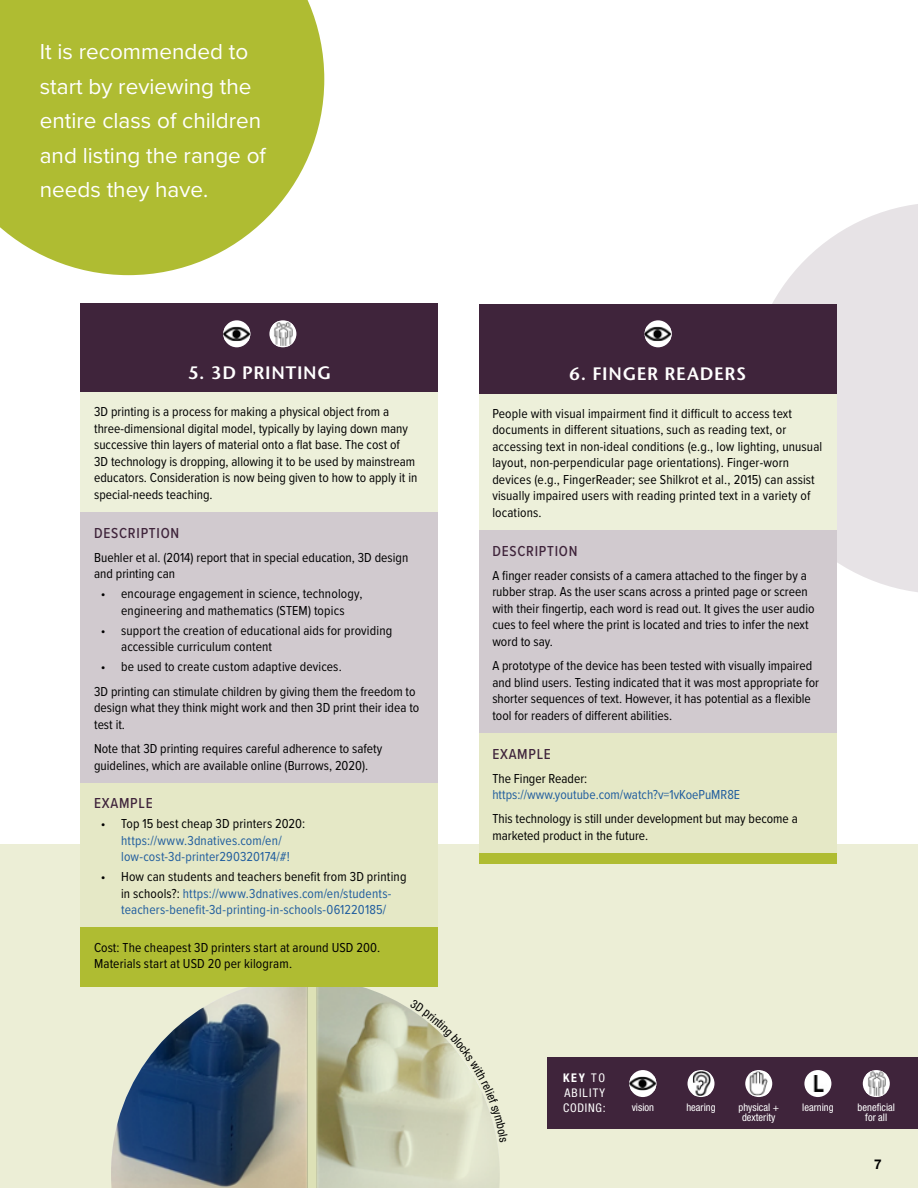
<style>
.page{position:relative;width:918px;height:1188px;background:#fff}
.page>*{position:absolute;margin:0;border:0;box-sizing:border-box;transform-origin:0 0}
.t1{font:22.5px/34.5px "Proxima Nova";color:#fff}
.t2{font:600 18px "Stone Sans ITC Std";letter-spacing:.04em;color:#fff}
.t3{font:500 15px "Proxima Nova Cond";letter-spacing:.05em;color:#3f243b}
.t4{font:13.5px/16.5px "Proxima Nova Cond";color:#000}
.t5{font:13.5px/16.5px "Proxima Nova Cond";letter-spacing:.01em;color:#215e9e}
.t6{font:700 13.5px "Helvetica Neue LT Std";color:#000}
.t7{font:condensed 12px/15px "Helvetica Neue LT Std";letter-spacing:.1em;color:#fff;text-align:justify}
.t8{font:condensed 10.5px/10.5px "Helvetica Neue LT Std";color:#fff;text-align:center}
.s1{color:#000}
.s2{font-weight:700}
</style>
<div class="page">
<div style="left:0;top:845px;width:918px;height:343px;background:#eceed6"></div>
<svg style="left:111px;top:987px;width:389px;height:201px"></svg>
<svg style="left:772px;top:204px;width:146px;height:388px;background:#eae7e9"></svg>
<svg style="left:0;top:0;width:324px;height:275px;background:#b8c349"></svg>
<div style="left:81px;top:303px;width:357px;height:89px;background:#3f243b"></div>
<div style="left:81px;top:392px;width:357px;height:120px;background:#edf0da"></div>
<div style="left:81px;top:512px;width:357px;height:271px;background:#d1cacf"></div>
<div style="left:81px;top:783px;width:357px;height:145px;background:#e5e8c6"></div>
<div style="left:81px;top:928px;width:357px;height:59px;background:#afbc32"></div>
<svg style="left:269px;top:320px;width:27px;height:27px"></svg>
<img style="left:273px;top:321px;width:20px;height:25px">
<div style="left:223px;top:320px;width:27px;height:27px;background:#fff;border-radius:50%"></div>
<img style="left:223px;top:327px;width:27px;height:14px">
<div style="left:548px;top:1057px;width:370px;height:72px;background:#3f243b"></div>
<svg style="left:688px;top:1070px;width:27px;height:27px"></svg>
<img style="left:693px;top:1071px;width:18px;height:25px">
<svg style="left:745px;top:1070px;width:27px;height:27px"></svg>
<img style="left:749px;top:1072px;width:20px;height:23px">
<div style="left:804px;top:1070px;width:27px;height:27px;background:#fff;border-radius:50%"></div>
<img style="left:813px;top:1075px;width:11px;height:17px">
<div style="left:863px;top:1070px;width:27px;height:27px;background:#fff;border-radius:50%"></div>
<img style="left:866px;top:1071px;width:21px;height:25px">
<div style="left:629px;top:1070px;width:27px;height:27px;background:#fff;border-radius:50%"></div>
<img style="left:629px;top:1076px;width:27px;height:15px">
<div style="left:479px;top:304px;width:358px;height:90px;background:#3f243b"></div>
<div style="left:479px;top:394px;width:358px;height:136px;background:#edf0da"></div>
<div style="left:479px;top:530px;width:358px;height:203px;background:#d1cacf"></div>
<div style="left:479px;top:733px;width:358px;height:120px;background:#e5e8c6"></div>
<div style="left:479px;top:853px;width:358px;height:11px;background:#afbc32"></div>
<div style="left:645px;top:320px;width:27px;height:27px;background:#fff;border-radius:50%"></div>
<img style="left:645px;top:327px;width:27px;height:14px">
<svg style="left:410px;top:999px;width:90px;height:143px"></svg>
<h1 class="t1" style="left:40px;top:34px;width:228px">It is recommended to start by reviewing the entire class of children and listing the range of needs they have.</h1>
<h2 class="t2" style="left:188px;top:361px;width:144px">5. 3D PRINTING</h2>
<p class="t4" style="left:94px;top:403px;width:325px">3D printing is a process for making a physical object from a three-dimensional digital model, typically by laying down many successive thin layers of material onto a flat base. The cost of 3D technology is dropping, allowing it to be used by mainstream educators. Consideration is now being given to how to apply it in special-needs teaching.</p>
<p class="t3" style="left:94px;top:522px;width:87px">DESCRIPTION</p>
<p class="t4" style="left:94px;top:549px;width:316px">Buehler et al. (2014) report that in special education, 3D design and printing can</p>
<p class="t4" style="left:101px;top:585px;width:263px;text-align:center">• encourage engagement in science, technology, engineering and mathematics (STEM) topics</p>
<p class="t4" style="left:121px;top:622px;width:273px;text-indent:-20px">• support the creation of educational aids for providing accessible curriculum content</p>
<p class="t4" style="left:94px;top:654px;width:323px;line-height:24.3px;text-indent:7px">• be used to create custom adaptive devices.<br>3D printing can stimulate children by giving them the freedom to</p>
<p class="t4" style="left:94px;top:699px;width:327px">design what they think might work and then 3D print their idea to test it.</p>
<p class="t4" style="left:94px;top:740px;width:290px">Note that 3D printing requires careful adherence to safety guidelines, which are available online (Burrows, 2020).</p>
<p class="t3" style="left:94px;top:792px;width:60px">EXAMPLE</p>
<p class="t4" style="left:101px;top:815px;width:206px">• Top 15 best cheap 3D printers 2020:</p>
<p class="t5" style="left:121px;top:831px;width:170px">https://www.3dnatives.com/en/ low-cost-3d-printer290320174/#!</p>
<p class="t5" style="left:101px;top:868px;width:307px;text-align:center"><span class="s1">• How can students and teachers benefit from 3D printing in schools?:</span> https://www.3dnatives.com/en/students&shy;teachers-benefit-3d-printing-in-schools-061220185/</p>
<p class="t4" style="left:94px;top:938px;width:288px">Cost: The cheapest 3D printers start at around USD 200.<br>Materials start at USD 20 per kilogram.</p>
<h2 class="t2" style="left:569px;top:363px;width:178px">6. FINGER READERS</h2>
<p class="t4" style="left:492px;top:405px;width:331px">People with visual impairment find it difficult to access text documents in different situations, such as reading text, or accessing text in non-ideal conditions (e.g., low lighting, unusual layout, non-perpendicular page orientations). Finger-worn devices (e.g., FingerReader; see Shilkrot et al., 2015) can assist visually impaired users with reading printed text in a variety of locations.</p>
<p class="t3" style="left:492px;top:540px;width:87px">DESCRIPTION</p>
<p class="t4" style="left:492px;top:567px;width:324px">A finger reader consists of a camera attached to the finger by a rubber strap. As the user scans across a printed page or screen with their fingertip, each word is read out. It gives the user audio cues to feel where the print is located and tries to infer the next word to say.</p>
<p class="t4" style="left:492px;top:657px;width:328px">A prototype of the device has been tested with visually impaired and blind users. Testing indicated that it was most appropriate for shorter sequences of text. However, it has potential as a flexible tool for readers of different abilities.</p>
<p class="t3" style="left:492px;top:742px;width:60px">EXAMPLE</p>
<p class="t4" style="left:492px;top:769px;width:96px">The Finger Reader:</p>
<p class="t5" style="left:492px;top:786px;width:249px">https://www.youtube.com/watch?v=1vKoePuMR8E</p>
<p class="t4" style="left:492px;top:810px;width:307px">This technology is still under development but may become a marketed product in the future.</p>
<p class="t7" style="left:563px;top:1070px;width:44px"><span class="s2">KEY</span> TO ABILITY CODING:</p>
<p class="t8" style="left:632px;top:1102px;width:24px">vision</p>
<p class="t8" style="left:686px;top:1102px;width:31px">hearing</p>
<p class="t8" style="left:739px;top:1102px;width:42px">physical + dexterity</p>
<p class="t8" style="left:802px;top:1102px;width:33px">learning</p>
<p class="t8" style="left:858px;top:1102px;width:39px">beneficial for all</p>
<p class="t6" style="left:874px;top:1156px;width:9px">7</p>
</div>
